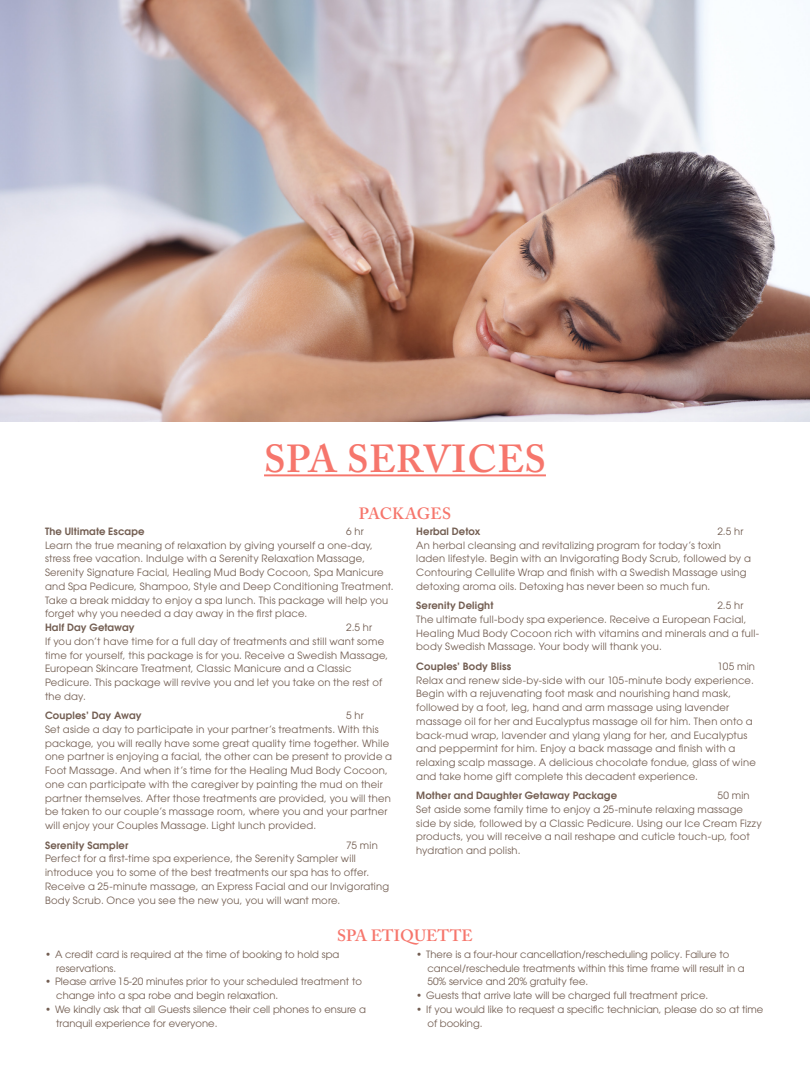
<style>
.page{position:relative;width:810px;height:1080px;background:#fff}
.page>*{position:absolute;margin:0;border:0;box-sizing:border-box;transform-origin:0 0}
.t1{font:600 38.75px "Adobe Caslon Pro";letter-spacing:.02em;color:#f6766c}
.Section_Titles{font:600 16.25px "Adobe Caslon Pro";letter-spacing:.005em;color:#f6766c}
.Services___Pricing{font:10px/13.8px "Avant Garde";letter-spacing:.02em;color:#725d51}
.Services___Pricing-2{font:10px/13.8px "Avant Garde";color:#725d51}
.Services___Pricing-3{font:600 10px "Avant Garde";letter-spacing:.015em;color:#725d51}
</style>
<div class="page">
<img style="left:0;top:0;width:810px;height:422px">
<hr style="left:264px;top:474px;width:282px;height:2px;background:#f6766c">
<p class="t1" style="left:264px;top:435px;width:283px">SPA SERVICES</p>
<p class="Section_Titles" style="left:359px;top:504px;width:94px">PACKAGES</p>
<p class="Services___Pricing-3" style="left:45px;top:525px;width:101px">The Ultimate Escape</p>
<p class="Services___Pricing" style="left:45px;top:524px;width:350px;text-indent:301px">6 hr Learn the true meaning of relaxation by giving yourself a one-day, stress free vacation. Indulge with a Serenity Relaxation Massage, Serenity Signature Facial, Healing Mud Body Cocoon, Spa Manicure and Spa Pedicure, Shampoo, Style and Deep Conditioning Treatment.<br>Take a break midday to enjoy a spa lunch. This package will help you forget why you needed a day away in the first place.</p>
<p class="Services___Pricing-3" style="left:45px;top:621px;width:91px">Half Day Getaway</p>
<p class="Services___Pricing" style="left:45px;top:620px;width:345px;text-indent:301px">2.5 hr<br>If you don’t have time for a full day of treatments and still want some time for yourself, this package is for you. Receive a Swedish Massage, European Skincare Treatment, Classic Manicure and a Classic Pedicure. This package will revive you and let you take on the rest of the day.</p>
<p class="Services___Pricing-3" style="left:45px;top:709px;width:98px">Couples’ Day Away</p>
<p class="Services___Pricing" style="left:45px;top:709px;width:349px;text-indent:301px">5 hr<br>Set aside a day to participate in your partner’s treatments. With this package, you will really have some great quality time together. While one partner is enjoying a facial, the other can be present to provide a Foot Massage. And when it’s time for the Healing Mud Body Cocoon, one can participate with the caregiver by painting the mud on their partner themselves. After those treatments are provided, you will then be taken to our couple’s massage room, where you and your partner will enjoy your Couples Massage. Light lunch provided.</p>
<p class="Services___Pricing-3" style="left:45px;top:838px;width:85px">Serenity Sampler</p>
<p class="Services___Pricing" style="left:45px;top:838px;width:346px;text-indent:301px">75 min Perfect for a first-time spa experience, the Serenity Sampler will introduce you to some of the best treatments our spa has to offer.<br>Receive a 25-minute massage, an Express Facial and our Invigorating Body Scrub. Once you see the new you, you will want more.</p>
<p class="Services___Pricing" style="left:416px;top:524px;width:336px;text-indent:301px">2.5 hr An herbal cleansing and revitalizing program for today’s toxin laden lifestyle. Begin with an Invigorating Body Scrub, followed by a Contouring Cellulite Wrap and finish with a Swedish Massage using detoxing aroma oils. Detoxing has never been so much fun.</p>
<p class="Services___Pricing-3" style="left:416px;top:599px;width:79px">Serenity Delight</p>
<p class="Services___Pricing-3" style="left:416px;top:525px;width:66px">Herbal Detox</p>
<p class="Services___Pricing" style="left:416px;top:599px;width:344px;text-indent:301px">2.5 hr The ultimate full-body spa experience. Receive a European Facial, Healing Mud Body Cocoon rich with vitamins and minerals and a full&shy;body Swedish Massage. Your body will thank you.</p>
<p class="Services___Pricing-3" style="left:416px;top:660px;width:96px">Couples’ Body Bliss</p>
<p class="Services___Pricing" style="left:416px;top:659px;width:341px;text-indent:301px">105 min Relax and renew side-by-side with our 105-minute body experience.<br>Begin with a rejuvenating foot mask and nourishing hand mask, followed by a foot, leg, hand and arm massage using lavender massage oil for her and Eucalyptus massage oil for him. Then onto a back-mud wrap, lavender and ylang ylang for her, and Eucalyptus and peppermint for him. Enjoy a back massage and finish with a relaxing scalp massage. A delicious chocolate fondue, glass of wine and take home gift complete this decadent experience.</p>
<p class="Services___Pricing-3" style="left:416px;top:789px;width:202px">Mother and Daughter Getaway Package</p>
<p class="Services___Pricing" style="left:416px;top:789px;width:347px;text-indent:301px">50 min Set aside some family time to enjoy a 25-minute relaxing massage side by side, followed by a Classic Pedicure. Using our Ice Cream Fizzy products, you will receive a nail reshape and cuticle touch-up, foot hydration and polish.</p>
<p class="Section_Titles" style="left:337px;top:926px;width:137px">SPA ETIQUETTE</p>
<p class="Services___Pricing-2" style="left:56px;top:947px;width:285px;text-indent:-11px">• A credit card is required at the time of booking to hold spa reservations.</p>
<p class="Services___Pricing-2" style="left:56px;top:975px;width:307px;text-indent:-11px">• Please arrive 15-20 minutes prior to your scheduled treatment to change into a spa robe and begin relaxation.</p>
<p class="Services___Pricing-2" style="left:56px;top:1002px;width:311px;text-indent:-11px">• We kindly ask that all Guests silence their cell phones to ensure a tranquil experience for everyone.</p>
<p class="Services___Pricing-2" style="left:428px;top:947px;width:319px;text-indent:-11px">• There is a four-hour cancellation/rescheduling policy. Failure to cancel/reschedule treatments within this time frame will result in a<br>50% service and 20% gratuity fee.</p>
<p class="Services___Pricing-2" style="left:416px;top:989px;width:294px">• Guests that arrive late will be charged full treatment price.</p>
<p class="Services___Pricing-2" style="left:428px;top:1002px;width:337px;text-indent:-11px">• If you would like to request a specific technician, please do so at time of booking.</p>
</div>
